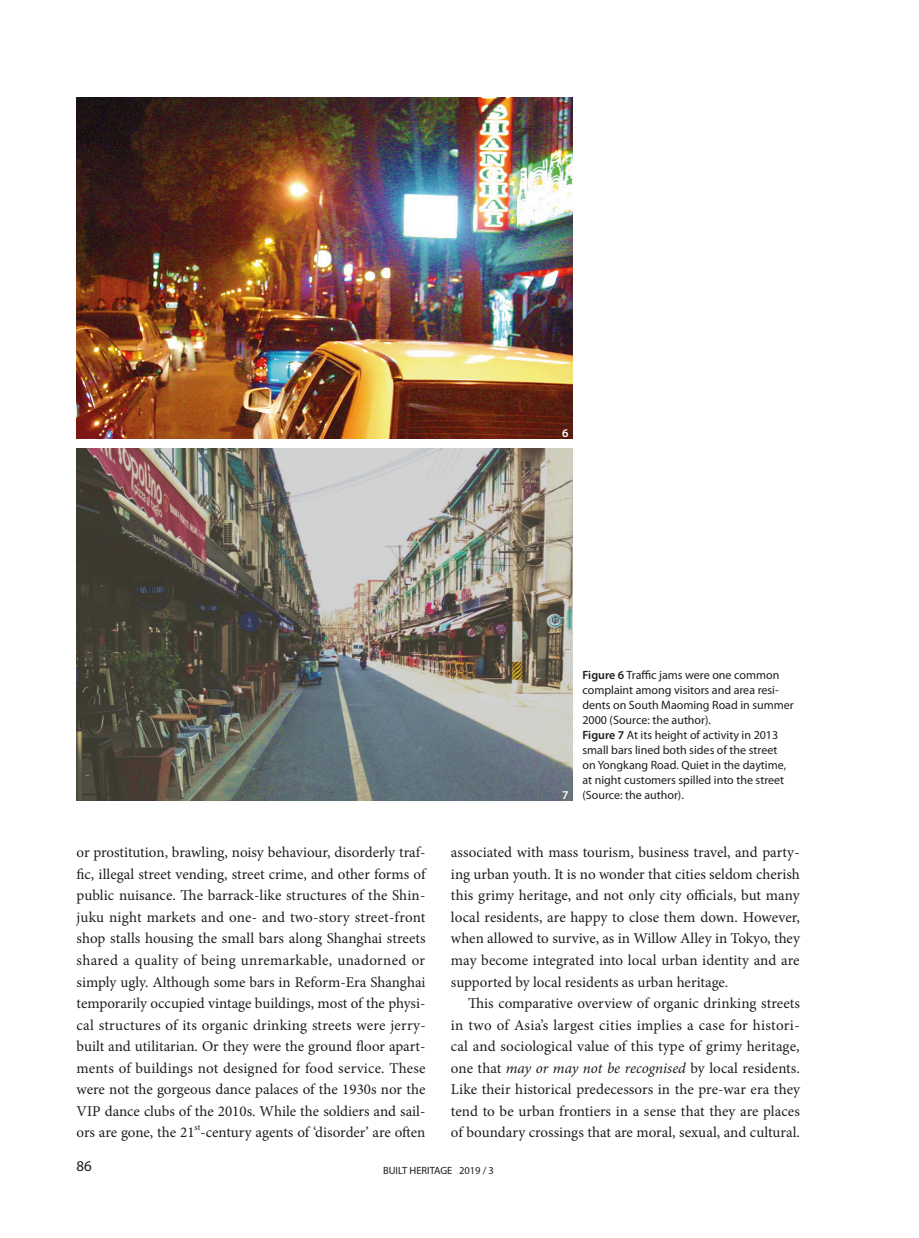
<style>
.page{position:relative;width:919px;height:1238px;background:#fff}
.page>*{position:absolute;margin:0;border:0;box-sizing:border-box;transform-origin:0 0}
.正文首段{font:15px/21.6px "Minion Pro";letter-spacing:-.005em;color:#1d1d1b;text-align:justify}
.正文{font:15px/21.6px "Minion Pro";color:#1d1d1b;text-align:justify}
.t1{font:15px "Myriad Pro";color:#1d1d1b}
.图表注{font:12px/15px "Myriad Pro";color:#1d1d1b}
.Abstract{font:600 12px "Myriad Pro";color:#fff}
.t2{font:10.5px "Myriad Pro";color:#1d1d1b}
.正文首段-2{font:8.7px "Minion Pro";color:#1d1d1b}
.s1{font-weight:600}
.s2{font-style:italic}
</style>
<div class="page">
<img style="left:77px;top:449px;width:495px;height:351px">
<img style="left:77px;top:98px;width:495px;height:340px">
<p class="Abstract" style="left:562px;top:425px;width:8px">6</p>
<p class="正文首段" style="left:77px;top:841px;width:350px">or prostitution, brawling, noisy behaviour, disorderly traf&shy;fic, illegal street vending, street crime, and other forms of public nuisance. The barrack-like structures of the Shin&shy;juku night markets and one- and two-story street-front shop stalls housing the small bars along Shanghai streets shared a quality of being unremarkable, unadorned or simply ugly. Although some bars in Reform-Era Shanghai temporarily occupied vintage buildings, most of the physi&shy;cal structures of its organic drinking streets were jerry&shy;built and utilitarian. Or they were the ground floor apart&shy;ments of buildings not designed for food service. These were not the gorgeous dance palaces of the 1930s nor the VIP dance clubs of the 2010s. While the soldiers and sail&shy;ors are gone, the 21 -century agents of ‘disorder’ are often</p>
<p class="正文首段-2" style="left:194px;top:1121px;width:7px">st</p>
<p class="Abstract" style="left:562px;top:787px;width:8px">7</p>
<p class="图表注" style="left:582px;top:667px;width:213px"><span class="s1">Figure 6</span> Traffic jams were one common complaint among visitors and area resi&shy;dents on South Maoming Road in summer 2000 (Source: the author).</p>
<p class="图表注" style="left:582px;top:727px;width:205px"><span class="s1">Figure 7</span> At its height of activity in 2013 small bars lined both sides of the street on Yongkang Road. Quiet in the daytime, at night customers spilled into the street (Source: the author).</p>
<p class="正文首段" style="left:451px;top:841px;width:350px">associated with mass tourism, business travel, and party&shy;ing urban youth. It is no wonder that cities seldom cherish this grimy heritage, and not only city officials, but many local residents, are happy to close them down. However, when allowed to survive, as in Willow Alley in Tokyo, they may become integrated into local urban identity and are supported by local residents as urban heritage.</p>
<p class="正文" style="left:451px;top:992px;width:350px;text-indent:17px">This comparative overview of organic drinking streets in two of Asia’s largest cities implies a case for histori&shy;cal and sociological value of this type of grimy heritage, one that <span class="s2">may or may not be recognised</span> by local residents.<br>Like their historical predecessors in the pre-war era they tend to be urban frontiers in a sense that they are places of boundary crossings that are moral, sexual, and cultural.</p>
<p class="t1" style="left:77px;top:1156px;width:17px">86</p>
<p class="t2" style="left:383px;top:1163px;width:112px">BUILT HERITAGE 2019 / 3</p>
</div>
